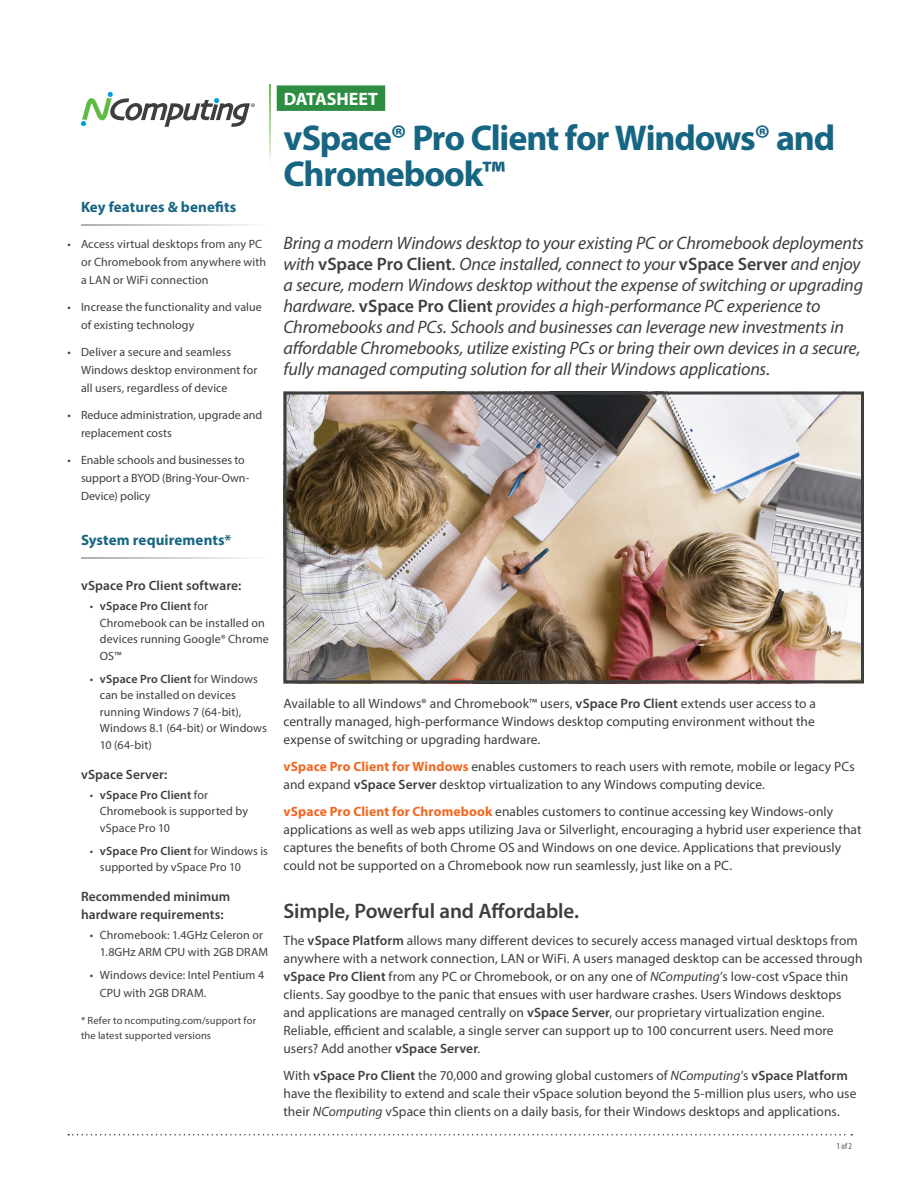
<style>
.page{position:relative;width:918px;height:1188px;background:#fff}
.page>*{position:absolute;margin:0;border:0;box-sizing:border-box;transform-origin:0 0}
.t1{font:700 36px/36px "Myriad Pro";letter-spacing:-.03em;color:#166582}
.t2{font:600 21px "Myriad Pro";letter-spacing:-.005em;color:#3e3e3f}
.t3{font:italic 18px/21px "Myriad Pro";letter-spacing:-.01em;color:#3e3e3f}
.t4{font:700 18px "Myriad Pro";color:#fff}
.t5{font:700 15px "Myriad Pro";letter-spacing:.005em;color:#166582}
.t6{font:13.5px/18px "Myriad Pro";letter-spacing:.005em;color:#3e3e3f}
.t7{font:600 13.5px/18px "Myriad Pro";letter-spacing:.005em;color:#3e3e3f}
.t8{font:12px/16.5px "Myriad Pro";letter-spacing:.005em;color:#3e3e3f}
.t9{font:10.5px/15px "Myriad Pro";letter-spacing:.015em;color:#3e3e3f}
.t10{font:condensed 9px "Myriad Pro";color:#4b4c4d}
.s1{font-weight:600}
.s2{font-weight:600;font-style:normal}
.s3{font-weight:700;color:#f36621}
.s4{font-style:italic}
</style>
<div class="page">
<svg style="left:81px;top:92px;width:174px;height:35px"></svg>
<svg style="left:269px;top:84px;width:2px;height:78px"></svg>
<svg style="left:68px;top:1134px;width:784px;height:2px"></svg>
<div style="left:277px;top:85px;width:108px;height:26px;background:#2d8e42"></div>
<img style="left:288px;top:396px;width:572px;height:283px">
<div style="left:284px;top:392px;width:580px;height:291px;border:3px solid #3e3e3f"></div>
<p class="t5" style="left:81px;top:197px;width:157px">Key features &amp; benefits</p>
<p class="t8" style="left:81px;top:235px;width:187px;line-height:18px;text-indent:-14px">• Access virtual desktops from any PC or Chromebook from anywhere with a LAN or WiFi connection</p>
<p class="t8" style="left:81px;top:298px;width:182px;line-height:18px;text-indent:-14px">• Increase the functionality and value of existing technology</p>
<p class="t8" style="left:81px;top:343px;width:178px;line-height:18px;text-indent:-14px">• Deliver a secure and seamless<br>Windows desktop environment for all users, regardless of device</p>
<p class="t8" style="left:81px;top:406px;width:183px;line-height:18px;text-indent:-14px">• Reduce administration, upgrade and replacement costs</p>
<p class="t8" style="left:81px;top:451px;width:170px;line-height:18px;text-indent:-14px">• Enable schools and businesses to support a BYOD (Bring-Your-Own-<br>Device) policy</p>
<p class="t5" style="left:81px;top:530px;width:152px">System requirements*</p>
<p class="t7" style="left:81px;top:576px;width:162px">vSpace Pro Client software:</p>
<p class="t8" style="left:100px;top:598px;width:170px;text-indent:-10px">• <span class="s1">vSpace Pro Client</span> for<br>Chromebook can be installed on devices running Google® Chrome<br>OS™</p>
<p class="t8" style="left:100px;top:670px;width:168px;text-indent:-10px">• <span class="s1">vSpace Pro Client</span> for Windows can be installed on devices running Windows 7 (64-bit),<br>Windows 8.1 (64-bit) or Windows<br>10 (64-bit)</p>
<p class="t7" style="left:81px;top:765px;width:88px">vSpace Server:</p>
<p class="t8" style="left:100px;top:786px;width:150px;text-indent:-10px">• <span class="s1">vSpace Pro Client</span> for<br>Chromebook is supported by vSpace Pro 10</p>
<p class="t8" style="left:100px;top:842px;width:170px;text-indent:-10px">• <span class="s1">vSpace Pro Client</span> for Windows is supported by vSpace Pro 10</p>
<p class="t7" style="left:81px;top:887px;width:151px">Recommended minimum hardware requirements:</p>
<p class="t8" style="left:100px;top:927px;width:170px;text-indent:-10px">• Chromebook: 1.4GHz Celeron or<br>1.8GHz ARM CPU with 2GB DRAM</p>
<p class="t8" style="left:100px;top:966px;width:166px;line-height:18px;text-indent:-10px">• Windows device: Intel Pentium 4<br>CPU with 2GB DRAM.</p>
<p class="t9" style="left:81px;top:1013px;width:177px">* Refer to ncomputing.com/support for the latest supported versions</p>
<h3 class="t4" style="left:284px;top:87px;width:96px">DATASHEET</h3>
<h1 class="t1" style="left:284px;top:119px;width:553px">vSpace® Pro Client for Windows® and<br>Chromebook™</h1>
<p class="t3" style="left:284px;top:232px;width:582px">Bring a modern Windows desktop to your existing PC or Chromebook deployments with <span class="s2">vSpace Pro Client</span>. Once installed, connect to your <span class="s2">vSpace Server</span> and enjoy a secure, modern Windows desktop without the expense of switching or upgrading hardware. <span class="s2">vSpace Pro Client</span> provides a high-performance PC experience to Chromebooks and PCs. Schools and businesses can leverage new investments in affordable Chromebooks, utilize existing PCs or bring their own devices in a secure, fully managed computing solution for all their Windows applications.</p>
<p class="t6" style="left:284px;top:694px;width:534px;text-align:justify">Available to all Windows® and Chromebook™ users, <span class="s1">vSpace Pro Client</span> extends user access to a centrally managed, high-performance Windows desktop computing environment without the expense of switching or upgrading hardware.</p>
<p class="t6" style="left:284px;top:757px;width:573px"><span class="s3">vSpace Pro Client for Windows</span> enables customers to reach users with remote, mobile or legacy PCs and expand <span class="s1">vSpace Server</span> desktop virtualization to any Windows computing device.</p>
<p class="t6" style="left:284px;top:802px;width:580px"><span class="s3">vSpace Pro Client for Chromebook</span> enables customers to continue accessing key Windows-only applications as well as web apps utilizing Java or Silverlight, encouraging a hybrid user experience that captures the benefits of both Chrome OS and Windows on one device. Applications that previously could not be supported on a Chromebook now run seamlessly, just like on a PC.</p>
<h2 class="t2" style="left:284px;top:898px;width:297px">Simple, Powerful and Affordable.</h2>
<p class="t6" style="left:284px;top:931px;width:581px">The <span class="s1">vSpace Platform</span> allows many different devices to securely access managed virtual desktops from anywhere with a network connection, LAN or WiFi. A users managed desktop can be accessed through <span class="s1">vSpace Pro Client</span> from any PC or Chromebook, or on any one of <span class="s4">NComputing</span>’s low-cost vSpace thin clients. Say goodbye to the panic that ensues with user hardware crashes. Users Windows desktops and applications are managed centrally on <span class="s1">vSpace Server</span>, our proprietary virtualization engine.<br>Reliable, efficient and scalable, a single server can support up to 100 concurrent users. Need more users? Add another <span class="s1">vSpace Server</span>.</p>
<p class="t6" style="left:284px;top:1066px;width:574px">With <span class="s1">vSpace Pro Client</span> the 70,000 and growing global customers of <span class="s4">NComputing</span>’s <span class="s1">vSpace Platform </span>have the flexibility to extend and scale their vSpace solution beyond the 5-million plus users, who use their <span class="s4">NComputing</span> vSpace thin clients on a daily basis, for their Windows desktops and applications.</p>
<p class="t10" style="left:837px;top:1141px;width:17px">1 of 2</p>
</div>
